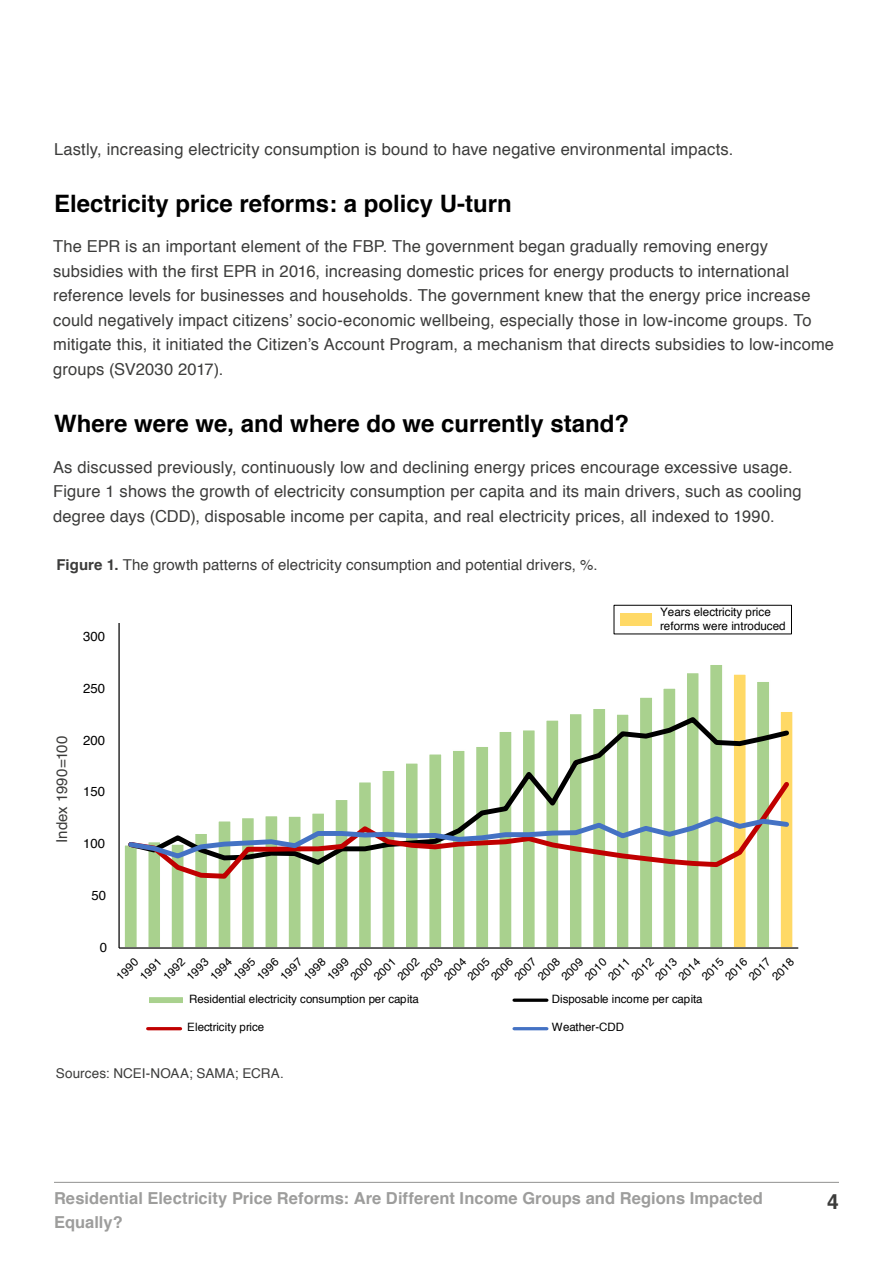
<style>
.page{position:relative;width:893px;height:1263px;background:#fff}
.page>*{position:absolute;margin:0;border:0;box-sizing:border-box;transform-origin:0 0}
.t1{font:700 24px "Helvetica";color:#000}
.t2{font:700 21px "Helvetica";color:#3c3c3b}
.t3{font:16.5px/24.5px "Helvetica";letter-spacing:.01em;color:#3c3c3b}
.t4{font:700 16.5px "Helvetica";letter-spacing:.005em;color:#9d9d9c}
.t5{font:15px "Helvetica";letter-spacing:.005em;color:#3c3c3b}
.t6{font:13.5px "Helvetica";letter-spacing:.005em;color:#3c3c3b}
.t7{font:13.2px "Helvetica";letter-spacing:-.005em;color:#000}
.t8{font:11.7px/14px "Helvetica";color:#000}
.t9{font:11.55px "Helvetica";color:#000}
.s1{font-weight:700}
</style>
<div class="page">
<hr style="left:54px;top:1182px;width:785px;height:1px;background:#9d9d9c">
<hr style="left:118px;top:623px;width:2px;height:325px;background:#000">
<div style="left:780px;top:711px;width:13px;height:237px;background:#ffd966"></div>
<div style="left:779px;top:710px;width:15px;height:239px;border:2px solid #fff"></div>
<svg style="left:124px;top:665px;width:645px;height:282px"></svg>
<hr style="left:119px;top:947px;width:679px;height:2px;background:#000">
<svg style="left:125px;top:714px;width:667px;height:63px"></svg>
<svg style="left:125px;top:777px;width:668px;height:104px"></svg>
<svg style="left:125px;top:813px;width:667px;height:48px"></svg>
<hr style="left:150px;top:998px;width:32px;height:4px;background:#a9d18e">
<div style="left:149px;top:997px;width:34px;height:6px;border:1px solid #a9d18e"></div>
<svg style="left:514px;top:998px;width:33px;height:4px"></svg>
<hr style="left:148px;top:1027px;width:33px;height:3px;background:#c00000">
<hr style="left:514px;top:1027px;width:33px;height:3px;background:#4472c4">
<div style="left:614px;top:605px;width:178px;height:29px;border:1px solid #000"></div>
<div style="left:620px;top:613px;width:31px;height:13px;background:#ffd966"></div>
<p class="t3" style="left:54px;top:138px;width:681px">Lastly, increasing electricity consumption is bound to have negative environmental impacts.</p>
<h1 class="t1" style="left:54px;top:184px;width:459px">Electricity price reforms: a policy U-turn</h1>
<p class="t3" style="left:53px;top:235px;width:782px">The EPR is an important element of the FBP. The government began gradually removing energy subsidies with the first EPR in 2016, increasing domestic prices for energy products to international reference levels for businesses and households. The government knew that the energy price increase could negatively impact citizens’ socio-economic wellbeing, especially those in low-income groups. To mitigate this, it initiated the Citizen’s Account Program, a mechanism that directs subsidies to low-income groups (SV2030 2017).</p>
<h1 class="t1" style="left:54px;top:404px;width:576px">Where were we, and where do we currently stand?</h1>
<p class="t3" style="left:53px;top:455px;width:750px">As discussed previously, continuously low and declining energy prices encourage excessive usage.<br>Figure 1 shows the growth of electricity consumption per capita and its main drivers, such as cooling degree days (CDD), disposable income per capita, and real electricity prices, all indexed to 1990.</p>
<p class="t5" style="left:56px;top:553px;width:543px"><span class="s1">Figure 1.</span> The growth patterns of electricity consumption and potential drivers, %.</p>
<p class="t7" style="left:83px;top:626px;width:23px">300</p>
<p class="t7" style="left:83px;top:678px;width:23px">250</p>
<p class="t5" style="left:50px;top:843px;width:109px;rotate:-90deg">Index 1990=100</p>
<p class="t7" style="left:83px;top:730px;width:23px">200</p>
<p class="t7" style="left:83px;top:782px;width:23px">150</p>
<p class="t7" style="left:83px;top:833px;width:23px">100</p>
<p class="t7" style="left:91px;top:885px;width:16px">50</p>
<p class="t7" style="left:100px;top:937px;width:9px">0</p>
<p class="t8" style="left:660px;top:606px;width:127px">Years electricity price reforms were introduced</p>
<p class="t9" style="left:112px;top:972px;width:27px;rotate:-45deg">1990</p>
<p class="t9" style="left:135px;top:972px;width:27px;rotate:-45deg">1991</p>
<p class="t9" style="left:159px;top:972px;width:27px;rotate:-45deg">1992</p>
<p class="t9" style="left:182px;top:972px;width:27px;rotate:-45deg">1993</p>
<p class="t9" style="left:205px;top:972px;width:27px;rotate:-45deg">1994</p>
<p class="t9" style="left:229px;top:972px;width:27px;rotate:-45deg">1995</p>
<p class="t9" style="left:252px;top:972px;width:27px;rotate:-45deg">1996</p>
<p class="t9" style="left:276px;top:972px;width:27px;rotate:-45deg">1997</p>
<p class="t9" style="left:299px;top:972px;width:27px;rotate:-45deg">1998</p>
<p class="t9" style="left:323px;top:972px;width:27px;rotate:-45deg">1999</p>
<p class="t9" style="left:346px;top:972px;width:27px;rotate:-45deg">2000</p>
<p class="t9" style="left:369px;top:972px;width:27px;rotate:-45deg">2001</p>
<p class="t9" style="left:393px;top:972px;width:27px;rotate:-45deg">2002</p>
<p class="t9" style="left:416px;top:972px;width:27px;rotate:-45deg">2003</p>
<p class="t9" style="left:440px;top:972px;width:27px;rotate:-45deg">2004</p>
<p class="t9" style="left:463px;top:972px;width:27px;rotate:-45deg">2005</p>
<p class="t9" style="left:487px;top:972px;width:27px;rotate:-45deg">2006</p>
<p class="t9" style="left:510px;top:972px;width:27px;rotate:-45deg">2007</p>
<p class="t9" style="left:533px;top:972px;width:27px;rotate:-45deg">2008</p>
<p class="t9" style="left:557px;top:972px;width:27px;rotate:-45deg">2009</p>
<p class="t9" style="left:580px;top:972px;width:27px;rotate:-45deg">2010</p>
<p class="t9" style="left:604px;top:972px;width:27px;rotate:-45deg">2011</p>
<p class="t9" style="left:627px;top:972px;width:27px;rotate:-45deg">2012</p>
<p class="t9" style="left:650px;top:972px;width:27px;rotate:-45deg">2013</p>
<p class="t9" style="left:674px;top:972px;width:27px;rotate:-45deg">2014</p>
<p class="t9" style="left:697px;top:972px;width:27px;rotate:-45deg">2015</p>
<p class="t9" style="left:721px;top:972px;width:27px;rotate:-45deg">2016</p>
<p class="t9" style="left:744px;top:972px;width:27px;rotate:-45deg">2017</p>
<p class="t9" style="left:768px;top:972px;width:27px;rotate:-45deg">2018</p>
<p class="t9" style="left:189px;top:990px;width:231px">Residential electricity consumption per capita</p>
<p class="t9" style="left:552px;top:990px;width:152px">Disposable income per capita</p>
<p class="t9" style="left:187px;top:1018px;width:79px">Electricity price</p>
<p class="t9" style="left:552px;top:1018px;width:74px">Weather-CDD</p>
<p class="t6" style="left:56px;top:1063px;width:229px">Sources: NCEI-NOAA; SAMA; ECRA.</p>
<p class="t4" style="left:54px;top:1184px;width:710px">Residential Electricity Price Reforms: Are Different Income Groups and Regions Impacted</p>
<p class="t2" style="left:827px;top:1185px;width:13px">4</p>
<p class="t4" style="left:54px;top:1208px;width:70px">Equally?</p>
</div>
